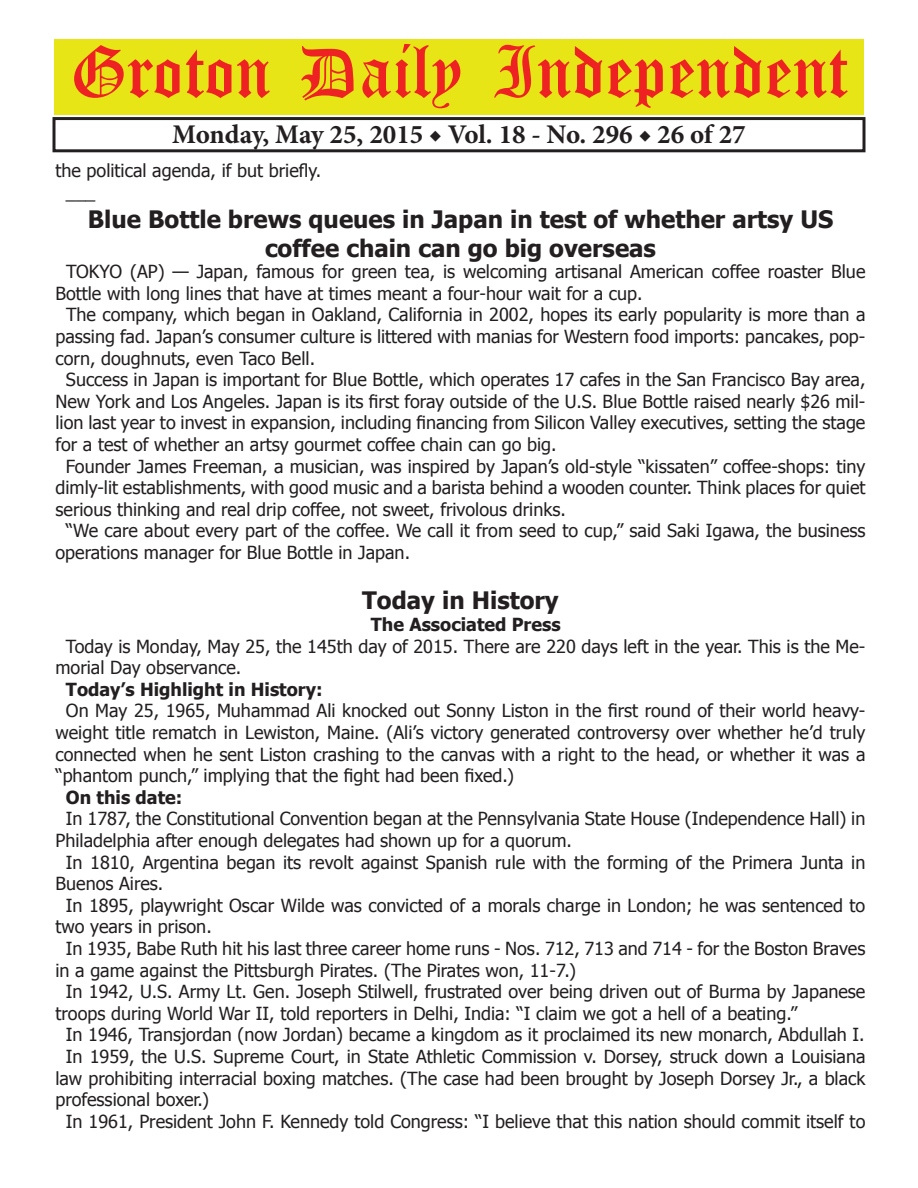
<style>
.page{position:relative;width:918px;height:1188px;background:#fff}
.page>*{position:absolute;margin:0;border:0;box-sizing:border-box;transform-origin:0 0}
.t1{font:54px "Old English Five";color:#ee2123}
.t2{font:700 27px "Minion Pro";color:#231f20}
.t3{font:700 24px/28.8px "Tahoma";color:#231f20;text-align:center}
.t4{font:18px/21.6px "Tahoma";color:#231f20}
.t5{font:700 18px "Tahoma";color:#231f20}
</style>
<div class="page">
<div style="left:52px;top:117px;width:814px;height:35px;border:3px solid #231f20"></div>
<div style="left:54px;top:40px;width:810px;height:75px;background:#e7e515"></div>
<h1 class="t1" style="left:70px;top:47px;width:779px">Groton Daily Independent</h1>
<h2 class="t2" style="left:172px;top:116px;width:575px">Monday, May 25, 2015 ◆ Vol. 18 - No. 296 ◆ 26 of 27</h2>
<p class="t4" style="left:66px;top:159px;width:257px;text-indent:-10px">the political agenda, if but briefly. ___</p>
<h3 class="t3" style="left:88px;top:203px;width:747px">Blue Bottle brews queues in Japan in test of whether artsy US coffee chain can go big overseas</h3>
<p class="t4" style="left:66px;top:260px;width:801px">TOKYO (AP) — Japan, famous for green tea, is welcoming artisanal American coffee roaster Blue</p>
<p class="t4" style="left:56px;top:282px;width:589px">Bottle with long lines that have at times meant a four-hour wait for a cup.</p>
<p class="t4" style="left:66px;top:303px;width:801px">The company, which began in Oakland, California in 2002, hopes its early popularity is more than a</p>
<p class="t4" style="left:56px;top:325px;width:812px">passing fad. Japan’s consumer culture is littered with manias for Western food imports: pancakes, pop-</p>
<p class="t4" style="left:56px;top:347px;width:261px">corn, doughnuts, even Taco Bell.</p>
<p class="t4" style="left:66px;top:368px;width:801px">Success in Japan is important for Blue Bottle, which operates 17 cafes in the San Francisco Bay area,</p>
<p class="t4" style="left:56px;top:390px;width:812px">New York and Los Angeles. Japan is its first foray outside of the U.S. Blue Bottle raised nearly $26 mil-</p>
<p class="t4" style="left:56px;top:411px;width:811px">lion last year to invest in expansion, including financing from Silicon Valley executives, setting the stage</p>
<p class="t4" style="left:56px;top:433px;width:503px">for a test of whether an artsy gourmet coffee chain can go big.</p>
<p class="t4" style="left:66px;top:455px;width:801px">Founder James Freeman, a musician, was inspired by Japan’s old-style “kissaten” coffee-shops: tiny</p>
<p class="t4" style="left:56px;top:476px;width:811px">dimly-lit establishments, with good music and a barista behind a wooden counter. Think places for quiet</p>
<p class="t4" style="left:56px;top:498px;width:512px">serious thinking and real drip coffee, not sweet, frivolous drinks.</p>
<p class="t4" style="left:66px;top:519px;width:801px">“We care about every part of the coffee. We call it from seed to cup,” said Saki Igawa, the business</p>
<p class="t4" style="left:56px;top:541px;width:356px">operations manager for Blue Bottle in Japan.</p>
<h3 class="t3" style="left:362px;top:585px;width:198px">Today in History</h3>
<p class="t5" style="left:371px;top:612px;width:191px">The Associated Press</p>
<p class="t4" style="left:55px;top:635px;width:811px;text-indent:10px">Today is Monday, May 25, the 145th day of 2015. There are 220 days left in the year. This is the Me&shy;morial Day observance.</p>
<p class="t5" style="left:66px;top:677px;width:258px">Today’s Highlight in History:</p>
<p class="t4" style="left:55px;top:699px;width:812px;text-align:justify;text-indent:11px">On May 25, 1965, Muhammad Ali knocked out Sonny Liston in the first round of their world heavy&shy;weight title rematch in Lewiston, Maine. (Ali’s victory generated controversy over whether he’d truly connected when he sent Liston crashing to the canvas with a right to the head, or whether it was a “phantom punch,” implying that the fight had been fixed.)</p>
<p class="t5" style="left:66px;top:785px;width:118px">On this date:</p>
<p class="t4" style="left:66px;top:807px;width:801px">In 1787, the Constitutional Convention began at the Pennsylvania State House (Independence Hall) in</p>
<p class="t4" style="left:55px;top:829px;width:518px">Philadelphia after enough delegates had shown up for a quorum.</p>
<p class="t4" style="left:66px;top:851px;width:801px">In 1810, Argentina began its revolt against Spanish rule with the forming of the Primera Junta in</p>
<p class="t4" style="left:55px;top:872px;width:109px">Buenos Aires.</p>
<p class="t4" style="left:66px;top:894px;width:801px">In 1895, playwright Oscar Wilde was convicted of a morals charge in London; he was sentenced to</p>
<p class="t4" style="left:55px;top:915px;width:158px">two years in prison.</p>
<p class="t4" style="left:66px;top:937px;width:801px">In 1935, Babe Ruth hit his last three career home runs - Nos. 712, 713 and 714 - for the Boston Braves</p>
<p class="t4" style="left:55px;top:959px;width:522px">in a game against the Pittsburgh Pirates. (The Pirates won, 11-7.)</p>
<p class="t4" style="left:66px;top:980px;width:801px">In 1942, U.S. Army Lt. Gen. Joseph Stilwell, frustrated over being driven out of Burma by Japanese</p>
<p class="t4" style="left:55px;top:1002px;width:743px">troops during World War II, told reporters in Delhi, India: “I claim we got a hell of a beating.”</p>
<p class="t4" style="left:66px;top:1023px;width:800px">In 1946, Transjordan (now Jordan) became a kingdom as it proclaimed its new monarch, Abdullah I.</p>
<p class="t4" style="left:66px;top:1045px;width:801px">In 1959, the U.S. Supreme Court, in State Athletic Commission v. Dorsey, struck down a Louisiana</p>
<p class="t4" style="left:55px;top:1067px;width:811px">law prohibiting interracial boxing matches. (The case had been brought by Joseph Dorsey Jr., a black</p>
<p class="t4" style="left:55px;top:1088px;width:155px">professional boxer.)</p>
<p class="t4" style="left:66px;top:1110px;width:801px">In 1961, President John F. Kennedy told Congress: “I believe that this nation should commit itself to</p>
</div>
